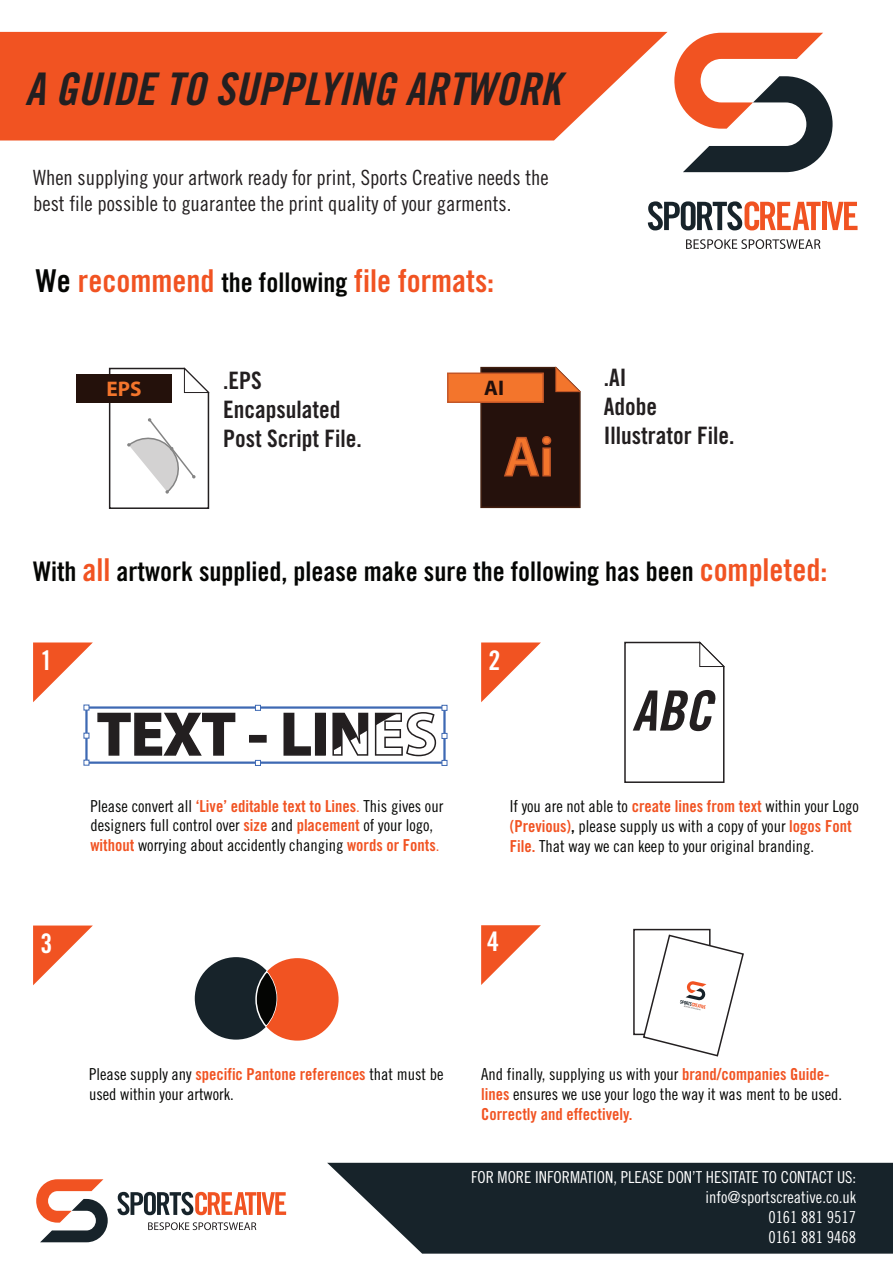
<style>
.page{position:relative;width:893px;height:1263px;background:#fff}
.page>*{position:absolute;margin:0;border:0;box-sizing:border-box;transform-origin:0 0}
.t1{font:600 56.55px "Myriad Pro";color:#f3752c}
.t2{font:55.5px "Trade Gothic LT Std Bd Cn 20 Obl";color:#231f20}
.t3{font:45px "Trade Gothic LT Std Bd Cn 20 Obl";color:#231f20}
.t4{font:31.5px "Trade Gothic LT Bold Cond Twenty";color:#f15322}
.t5{font:27px "Trade Gothic LT Bold Cond Twenty";color:#040503}
.t6{font:27px "Trade Gothic LT Bold Cond Twenty";color:#fff}
.t7{font:24px/28.8px "Trade Gothic LT Bold Cond Twenty";color:#231f20}
.t8{font:700 21.15px "Myriad Pro";color:#f3752c}
.t9{font:700 21.15px "Myriad Pro";color:#220f0b}
.t10{font:21px/25.2px "Trade Gothic LT Cond Eighteen";color:#231f20}
.t11{font:16.5px/19.8px "Trade Gothic LT Cond Eighteen";color:#040503}
.t12{font:16.5px/19.8px "Trade Gothic LT Cond Eighteen";color:#fff;text-align:right}
.t13{font:16.5px "Trade Gothic LT Bold Cond Twenty";color:#f15322}
.s1{color:#040503}
.s2{font-size:27px;color:#040503}
.s3{font-size:31.5px;color:#f15322}
.s4{font-family:"Trade Gothic LT Bold Cond Twenty";color:#f15322}
.s5{color:#f15322}
.s6{font-family:"Trade Gothic LT Bold Cond Twenty"}
</style>
<div class="page">
<svg style="left:0;top:32px;width:667px;height:108px;background:#f26236"></svg>
<svg style="left:827px;top:202px;width:30px;height:28px"></svg>
<svg style="left:674px;top:33px;width:159px;height:139px"></svg>
<hr style="left:822px;top:202px;width:4px;height:28px;background:#f15322">
<svg style="left:648px;top:201px;width:173px;height:29px"></svg>
<svg style="left:686px;top:239px;width:134px;height:10px"></svg>
<div style="left:76px;top:374px;width:96px;height:29px;background:#24110b"></div>
<svg style="left:108px;top:367px;width:102px;height:142px"></svg>
<div style="left:447px;top:372px;width:97px;height:31px;background:#f3752c;border:2px solid #c35627"></div>
<svg style="left:480px;top:366px;width:101px;height:143px;background:#522b1b"></svg>
<svg style="left:249px;top:735px;width:18px;height:8px"></svg>
<svg style="left:283px;top:713px;width:43px;height:43px"></svg>
<svg style="left:332px;top:713px;width:36px;height:43px"></svg>
<svg style="left:375px;top:712px;width:61px;height:44px"></svg>
<div style="left:85px;top:706px;width:361px;height:58px;border:2px solid #3e69b3"></div>
<svg style="left:442px;top:705px;width:5px;height:6px"></svg>
<svg style="left:442px;top:733px;width:5px;height:6px"></svg>
<svg style="left:442px;top:760px;width:5px;height:6px"></svg>
<svg style="left:255px;top:705px;width:6px;height:6px"></svg>
<svg style="left:255px;top:760px;width:6px;height:6px"></svg>
<svg style="left:33px;top:642px;width:202px;height:123px"></svg>
<svg style="left:481px;top:642px;width:60px;height:60px"></svg>
<svg style="left:195px;top:957px;width:144px;height:83px"></svg>
<svg style="left:33px;top:925px;width:60px;height:60px"></svg>
<svg style="left:624px;top:641px;width:101px;height:142px"></svg>
<svg style="left:481px;top:925px;width:60px;height:60px"></svg>
<div style="left:633px;top:929px;width:78px;height:106px;background:#fff;border:2px solid #231f20"></div>
<svg style="left:642px;top:934px;width:102px;height:123px"></svg>
<svg style="left:327px;top:1163px;width:566px;height:90px;background:#2a353c"></svg>
<svg style="left:36px;top:1179px;width:72px;height:63px"></svg>
<svg style="left:117px;top:1192px;width:169px;height:23px"></svg>
<svg style="left:148px;top:1222px;width:108px;height:8px"></svg>
<h3 class="t3" style="left:25px;top:62px;width:536px">A GUIDE TO SUPPLYING ARTWORK</h3>
<p class="t10" style="left:33px;top:165px;width:517px">When supplying your artwork ready for print, Sports Creative needs the best file possible to guarantee the print quality of your garments.</p>
<h3 class="t4" style="left:36px;top:261px;width:460px"><span class="s1">We</span> recommend <span class="s2">the following</span> file formats:</h3>
<h3 class="t7" style="left:223px;top:366px;width:140px">.EPS<br>Encapsulated<br>Post Script File.</h3>
<h3 class="t7" style="left:604px;top:363px;width:132px">.AI<br>Adobe<br>Illustrator File.</h3>
<p class="t8" style="left:106px;top:375px;width:37px">EPS</p>
<p class="t9" style="left:484px;top:374px;width:21px">AI</p>
<h1 class="t1" style="left:504px;top:421px;width:52px">Ai</h1>
<h3 class="t5" style="left:33px;top:555px;width:796px">With <span class="s3">all</span> artwork supplied, please make sure the following has been <span class="s3">completed:</span></h3>
<h3 class="t6" style="left:40px;top:643px;width:13px">1</h3>
<h3 class="t6" style="left:488px;top:643px;width:13px">2</h3>
<h2 class="t2" style="left:632px;top:677px;width:82px">ABC</h2>
<p class="t11" style="left:90px;top:796px;width:354px">Please convert all <span class="s4">‘Live’ editable text to Lines</span><span class="s5">.</span> This gives our designers full control over <span class="s4">size</span> and <span class="s4">placement</span> of your logo, <span class="s4">without</span> worrying about accidently changing <span class="s4">words or Fonts</span><span class="s5">.</span></p>
<p class="t11" style="left:510px;top:796px;width:351px">If you are not able to <span class="s4">create lines from text</span> within your Logo <span class="s4">(Previous)</span><span class="s6">,</span> please supply us with a copy of your <span class="s4">logos Font<br>File.</span> That way we can keep to your original branding.</p>
<h3 class="t6" style="left:40px;top:926px;width:13px">3</h3>
<h3 class="t6" style="left:487px;top:925px;width:13px">4</h3>
<p class="t11" style="left:89px;top:1064px;width:356px">Please supply any <span class="s4">specific Pantone references</span> that must be used within your artwork.</p>
<p class="t11" style="left:481px;top:1064px;width:363px">And finally, supplying us with your <span class="s4">brand/companies Guide&shy;lines</span> ensures we use your logo the way it was ment to be used.</p>
<p class="t13" style="left:481px;top:1104px;width:153px">Correctly and effectively.</p>
<p class="t12" style="left:471px;top:1167px;width:387px">FOR MORE INFORMATION, PLEASE DON’T HESITATE TO CONTACT US: info@sportscreative.co.uk<br>0161 881 9517<br>0161 881 9468</p>
</div>
